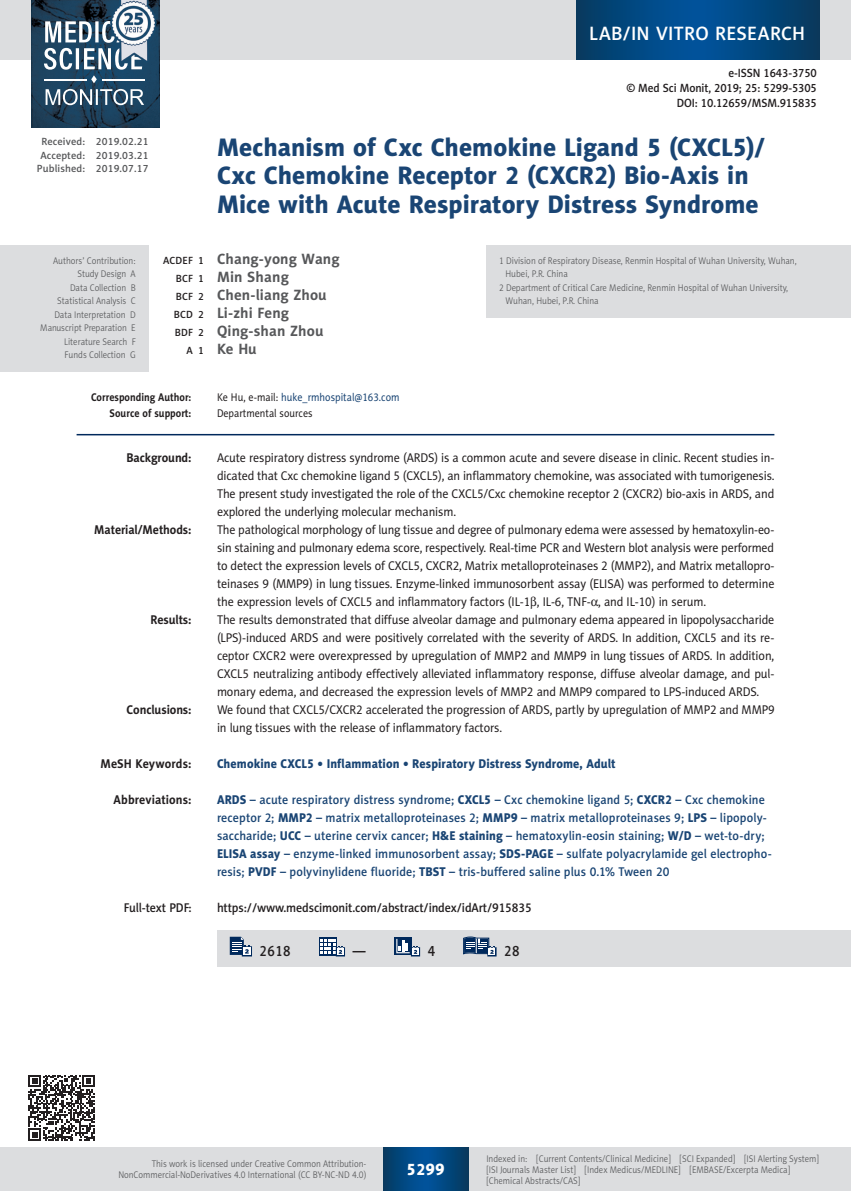
<style>
.page{position:relative;width:851px;height:1191px;background:#fff}
.page>*{position:absolute;margin:0;border:0;box-sizing:border-box;transform-origin:0 0}
.MSM_Tytul{font:25.5px/28.5px "Naomi Sans EFN Heavy";color:#1a4574}
.t1{font:19.5px "Naomi Sans EFN Medium";letter-spacing:.01em;color:#fff}
.t2{font:16.5px "Naomi Sans EFN Heavy";color:#fff}
.MSM_Autorzy{font:700 15px "Naomi Sans EFN";letter-spacing:.01em;color:#57585a}
.MSM_dane{font:15px "Naomi Sans EFN Medium";letter-spacing:.03em;color:#231f20;scale:.9 1}
.MSM_Summary_body{font:12.75px/18px "Naomi Sans EFN";letter-spacing:-.01em;color:#231f20;text-align:justify;scale:.95 1}
.MSM_Summary_body-2{font:12.75px/18px "Naomi Sans EFN";letter-spacing:-.01em;color:#231f20;text-align:justify;scale:.94 1}
.MSM_keywords{font:12.75px/18px "Naomi Sans EFN Medium";letter-spacing:.005em;color:#1a4574;scale:.95 1}
.MSM_full_text_pdf{font:12.75px "Naomi Sans EFN Medium";letter-spacing:-.01em;color:#231f20;scale:.95 1}
.MSM_keywords-2{font:12.75px "Naomi Sans EFN Heavy";letter-spacing:.005em;color:#1a4574;scale:.95 1}
.MSM_Summary_body-3{font:700 12.75px "Naomi Sans EFN";letter-spacing:-.01em;color:#231f20;scale:.95 1}
.MSM_keywords-3{font:700 12.75px "Naomi Sans EFN";letter-spacing:.005em;color:#231f20;scale:.95 1}
.MSM_Summary_body-4{font:700 12.75px "Naomi Sans EFN";letter-spacing:-.01em;color:#231f20;scale:.94 1}
.MSM_full_text_pdf-2{font:12px "Naomi Sans EFN Medium";letter-spacing:-.01em;color:#231f20;scale:.95 1}
.MSM_Adres{font:11.25px "Naomi Sans EFN";color:#1a4574;scale:.9 1}
.MSM_Adres-2{font:700 11.25px "Naomi Sans EFN";color:#231f20;scale:.9 1}
.MSM_Support{font:11.25px "Naomi Sans EFN";color:#231f20;scale:.9 1}
.MSM_Support-2{font:700 11.25px "Naomi Sans EFN";color:#231f20;scale:.9 1}
.t3{font:10.5px "Naomi Sans EFN Medium";letter-spacing:.01em;color:#57585a}
.MSM_Afiliacja{font:9.75px/11.2px "Naomi Sans EFN Light";color:#57585a;scale:.9 1}
.s1{font-family:"Naomi Sans EFN Medium";font-weight:400;font-size:10.5px;color:#231f20}
.s2{color:#231f20}
.s3{font-family:"Standard Sym L"}
.s4{font-family:"Naomi Sans EFN Heavy"}
</style>
<div class="page">
<div style="left:217px;top:930px;width:633px;height:36px;background:#dcdddf"></div>
<svg style="left:230px;top:936px;width:22px;height:20px"></svg>
<div style="left:319px;top:937px;width:17px;height:18px;background:#00295c"></div>
<svg style="left:320px;top:938px;width:25px;height:18px"></svg>
<div style="left:394px;top:937px;width:18px;height:18px;background:#00295c"></div>
<svg style="left:396px;top:939px;width:24px;height:17px"></svg>
<svg style="left:463px;top:936px;width:33px;height:20px"></svg>
<hr style="left:77px;top:434px;width:697px;height:1px;background:#00295c">
<div style="left:0;top:246px;width:148px;height:126px;background:#dcdddf"></div>
<div style="left:486px;top:246px;width:364px;height:72px;background:#dcdddf"></div>
<svg style="left:28px;top:1075px;width:67px;height:66px"></svg>
<div style="left:0;top:1148px;width:850px;height:43px;background:#dcdddf"></div>
<svg style="left:383px;top:1147px;width:85px;height:43px"></svg>
<div style="left:0;top:0;width:850px;height:60px;background:#dcdddf"></div>
<img style="left:32px;top:0;width:127px;height:128px">
<img style="left:44px;top:21px;width:100px;height:49px">
<img style="left:45px;top:79px;width:41px;height:1px">
<img style="left:103px;top:79px;width:41px;height:1px">
<svg style="left:91px;top:75px;width:6px;height:8px"></svg>
<img style="left:46px;top:89px;width:98px;height:16px">
<svg style="left:576px;top:0;width:243px;height:60px"></svg>
<h2 class="t1" style="left:589px;top:22px;width:217px">LAB/IN VITRO RESEARCH</h2>
<p class="MSM_full_text_pdf-2" style="left:728px;top:66px;width:95px">e-ISSN 1643-3750</p>
<p class="MSM_full_text_pdf-2" style="left:626px;top:81px;width:202px">© Med Sci Monit, 2019; 25: 5299-5305</p>
<p class="MSM_full_text_pdf-2" style="left:676px;top:96px;width:149px">DOI: 10.12659/MSM.915835</p>
<p class="MSM_Tytul" style="left:217px;top:132px;width:549px">Mechanism of Cxc Chemokine Ligand 5 (CXCL5)/<br>Cxc Chemokine Receptor 2 (CXCR2) Bio-Axis in<br>Mice with Acute Respiratory Distress Syndrome</p>
<p class="MSM_Autorzy" style="left:163px;top:250px;width:178px"><span class="s1">ACDEF 1</span> Chang-yong Wang</p>
<p class="MSM_Autorzy" style="left:176px;top:268px;width:114px"><span class="s1">BCF 1</span> Min Shang</p>
<p class="MSM_Autorzy" style="left:176px;top:286px;width:153px"><span class="s1">BCF 2</span> Chen-liang Zhou</p>
<p class="MSM_Autorzy" style="left:174px;top:304px;width:117px"><span class="s1">BCD 2</span> Li-zhi Feng</p>
<p class="MSM_Autorzy" style="left:175px;top:322px;width:150px"><span class="s1">BDF 2</span> Qing-shan Zhou</p>
<p class="MSM_Autorzy" style="left:186px;top:340px;width:72px"><span class="s1">A 1</span> Ke Hu</p>
<p class="MSM_Adres-2" style="left:91px;top:391px;width:113px">Corresponding Author:</p>
<p class="MSM_Adres" style="left:217px;top:391px;width:204px"><span class="s2">Ke Hu, e-mail:</span> huke_rmhospital@163.com</p>
<p class="MSM_Support-2" style="left:110px;top:406px;width:92px">Source of support:</p>
<p class="MSM_Support" style="left:217px;top:406px;width:108px">Departmental sources</p>
<p class="MSM_Summary_body-3" style="left:126px;top:450px;width:70px">Background:</p>
<p class="MSM_Summary_body" style="left:217px;top:449px;width:588px">Acute respiratory distress syndrome (ARDS) is a common acute and severe disease in clinic. Recent studies in&shy;dicated that Cxc chemokine ligand 5 (CXCL5), an inflammatory chemokine, was associated with tumorigenesis.<br>The present study investigated the role of the CXCL5/Cxc chemokine receptor 2 (CXCR2) bio-axis in ARDS, and explored the underlying molecular mechanism.</p>
<p class="MSM_Summary_body-4" style="left:94px;top:522px;width:105px">Material/Methods:</p>
<p class="MSM_Summary_body-2" style="left:217px;top:521px;width:594px">The pathological morphology of lung tissue and degree of pulmonary edema were assessed by hematoxylin-eo&shy;sin staining and pulmonary edema score, respectively. Real-time PCR and Western blot analysis were performed to detect the expression levels of CXCL5, CXCR2, Matrix metalloproteinases 2 (MMP2), and Matrix metallopro&shy;teinases 9 (MMP9) in lung tissues. Enzyme-linked immunosorbent assay (ELISA) was performed to determine the expression levels of CXCL5 and inflammatory factors (IL-1<span class="s3">b</span>, IL-6, TNF-<span class="s3">a</span>, and IL-10) in serum.</p>
<p class="MSM_Summary_body-3" style="left:150px;top:612px;width:45px">Results:</p>
<p class="MSM_Summary_body" style="left:217px;top:611px;width:588px">The results demonstrated that diffuse alveolar damage and pulmonary edema appeared in lipopolysaccharide (LPS)-induced ARDS and were positively correlated with the severity of ARDS. In addition, CXCL5 and its re&shy;ceptor CXCR2 were overexpressed by upregulation of MMP2 and MMP9 in lung tissues of ARDS. In addition, CXCL5 neutralizing antibody effectively alleviated inflammatory response, diffuse alveolar damage, and pul&shy;monary edema, and decreased the expression levels of MMP2 and MMP9 compared to LPS-induced ARDS.</p>
<p class="MSM_Summary_body-3" style="left:127px;top:702px;width:70px">Conclusions:</p>
<p class="MSM_Summary_body" style="left:217px;top:701px;width:588px">We found that CXCL5/CXCR2 accelerated the progression of ARDS, partly by upregulation of MMP2 and MMP9 in lung tissues with the release of inflammatory factors.</p>
<p class="MSM_keywords-3" style="left:100px;top:756px;width:97px">MeSH Keywords:</p>
<p class="MSM_keywords-2" style="left:217px;top:756px;width:421px">Chemokine CXCL5 • Inflammation • Respiratory Distress Syndrome, Adult</p>
<p class="MSM_keywords-3" style="left:114px;top:792px;width:83px">Abbreviations:</p>
<p class="MSM_keywords" style="left:217px;top:790px;width:585px"><span class="s4">ARDS</span> – acute respiratory distress syndrome; <span class="s4">CXCL5</span> – Cxc chemokine ligand 5; <span class="s4">CXCR2</span> – Cxc chemokine receptor 2; <span class="s4">MMP2</span> – matrix metalloproteinases 2; <span class="s4">MMP9</span> – matrix metalloproteinases 9; <span class="s4">LPS</span> – lipopoly&shy;saccharide; <span class="s4">UCC</span> – uterine cervix cancer; <span class="s4">H&amp;E staining</span> – hematoxylin-eosin staining; <span class="s4">W/D</span> – wet-to-dry; <span class="s4">ELISA assay</span> – enzyme-linked immunosorbent assay; <span class="s4">SDS-PAGE</span> – sulfate polyacrylamide gel electropho&shy;resis; <span class="s4">PVDF</span> – polyvinylidene fluoride; <span class="s4">TBST</span> – tris-buffered saline plus 0.1% Tween 20</p>
<p class="MSM_full_text_pdf" style="left:124px;top:900px;width:73px">Full-text PDF:</p>
<p class="MSM_full_text_pdf" style="left:217px;top:900px;width:333px">https://www.medscimonit.com/abstract/index/idArt/915835</p>
<p class="t3" style="left:41px;top:136px;width:109px">Received: 2019.02.21</p>
<p class="t3" style="left:40px;top:149px;width:110px">Accepted: 2019.03.21</p>
<p class="t3" style="left:37px;top:163px;width:113px">Published: 2019.07.17</p>
<p class="MSM_Afiliacja" style="left:53px;top:255px;width:93px">Authors’ Contribution:</p>
<p class="MSM_Afiliacja" style="left:77px;top:268px;width:66px">Study Design A</p>
<p class="MSM_Afiliacja" style="left:70px;top:282px;width:74px">Data Collection B</p>
<p class="MSM_Afiliacja" style="left:57px;top:295px;width:89px">Statistical Analysis C</p>
<p class="MSM_Afiliacja" style="left:54px;top:309px;width:92px">Data Interpretation D</p>
<p class="MSM_Afiliacja" style="left:40px;top:322px;width:107px">Manuscript Preparation E</p>
<p class="MSM_Afiliacja" style="left:64px;top:336px;width:81px">Literature Search F</p>
<p class="MSM_Afiliacja" style="left:65px;top:349px;width:80px">Funds Collection G</p>
<p class="MSM_Afiliacja" style="left:505px;top:254px;width:325px;line-height:13.5px;text-indent:-6px">1 Division of Respiratory Disease, Renmin Hospital of Wuhan University, Wuhan,<br>Hubei, P.R. China</p>
<p class="MSM_Afiliacja" style="left:505px;top:281px;width:315px;line-height:13.5px;text-indent:-6px">2 Department of Critical Care Medicine, Renmin Hospital of Wuhan University,<br>Wuhan, Hubei, P.R. China</p>
<p class="MSM_dane" style="left:259px;top:942px;width:36px">2618</p>
<p class="MSM_dane" style="left:352px;top:942px;width:16px">—</p>
<p class="MSM_dane" style="left:427px;top:942px;width:10px">4</p>
<p class="MSM_dane" style="left:504px;top:942px;width:19px">28</p>
<p class="MSM_Afiliacja" style="left:118px;top:1158px;width:277px;text-align:right">This work is licensed under Creative Common Attribution-<br>NonCommercial-NoDerivatives 4.0 International (CC BY-NC-ND 4.0)</p>
<p class="t2" style="left:406px;top:1159px;width:40px">5299</p>
<p class="MSM_Afiliacja" style="left:486px;top:1152px;width:371px">Indexed in: [Current Contents/Clinical Medicine] [SCI Expanded] [ISI Alerting System] [ISI Journals Master List] [Index Medicus/MEDLINE] [EMBASE/Excerpta Medica] [Chemical Abstracts/CAS]</p>
</div>
